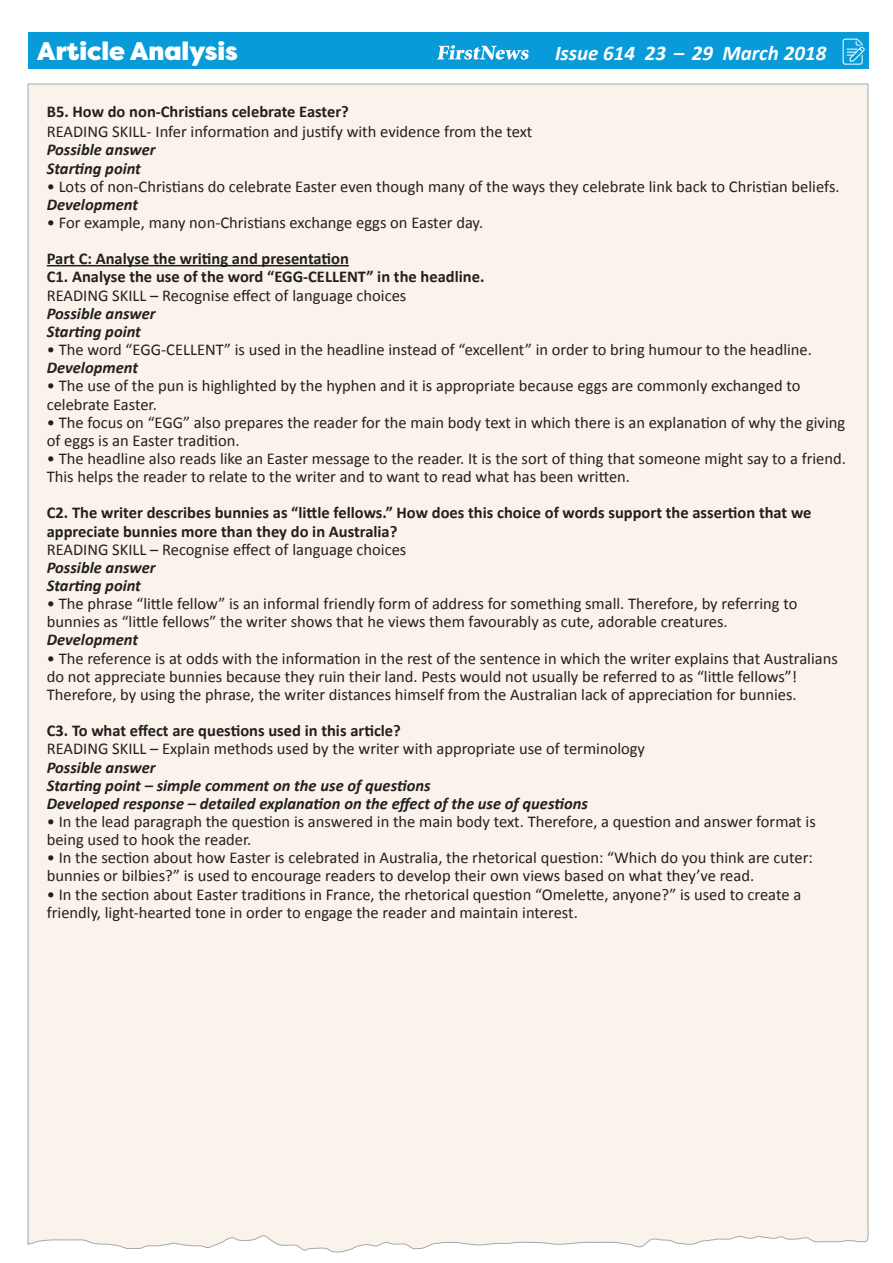
<style>
.page{position:relative;width:893px;height:1263px;background:#fff}
.page>*{position:absolute;margin:0;border:0;box-sizing:border-box;transform-origin:0 0}
.t1{font:900 25.5px "Filson Pro";color:#fff}
.t2{font:italic 700 21px "Calibri";color:#fff}
.t3{font:16.5px/18.1px "Calibri";color:#231f20}
.t4{font:700 16.5px/18.1px "Calibri";color:#231f20}
.t5{font:italic 700 16.5px "Calibri";color:#231f20}
</style>
<div class="page">
<div style="left:27px;top:83px;width:842px;height:1169px;background:#faf3eb"></div>
<div style="left:29px;top:33px;width:840px;height:36px;background:#099bd9"></div>
<svg style="left:437px;top:45px;width:92px;height:15px"></svg>
<svg style="left:842px;top:38px;width:23px;height:27px"></svg>
<hr style="left:47px;top:265px;width:302px;height:1px;background:#231f20">
<h1 class="t1" style="left:37px;top:35px;width:202px">Article Analysis</h1>
<p class="t2" style="left:555px;top:39px;width:273px">Issue 614 23 – 29 March 2018</p>
<p class="t4" style="left:47px;top:103px;width:304px">B5. How do non-Christians celebrate Easter?</p>
<p class="t3" style="left:47px;top:123px;width:487px">READING SKILL- Infer information and justify with evidence from the text</p>
<p class="t5" style="left:47px;top:139px;width:110px">Possible answer</p>
<p class="t5" style="left:47px;top:158px;width:96px">Starting point</p>
<p class="t3" style="left:47px;top:177px;width:794px">• Lots of non-Christians do celebrate Easter even though many of the ways they celebrate link back to Christian beliefs.</p>
<p class="t5" style="left:47px;top:194px;width:93px">Development</p>
<p class="t3" style="left:47px;top:213px;width:438px">• For example, many non-Christians exchange eggs on Easter day.</p>
<p class="t4" style="left:47px;top:250px;width:304px">Part C: Analyse the writing and presentation</p>
<p class="t4" style="left:47px;top:268px;width:439px">C1. Analyse the use of the word “EGG-CELLENT” in the headline.</p>
<p class="t3" style="left:47px;top:286px;width:361px">READING SKILL – Recognise effect of language choices</p>
<p class="t5" style="left:47px;top:303px;width:110px">Possible answer</p>
<p class="t5" style="left:47px;top:321px;width:96px">Starting point</p>
<p class="t3" style="left:47px;top:341px;width:767px">• The word “EGG-CELLENT” is used in the headline instead of “excellent” in order to bring humour to the headline.</p>
<p class="t5" style="left:47px;top:357px;width:93px">Development</p>
<p class="t3" style="left:47px;top:377px;width:755px">• The use of the pun is highlighted by the hyphen and it is appropriate because eggs are commonly exchanged to celebrate Easter.</p>
<p class="t3" style="left:47px;top:413px;width:800px">• The focus on “EGG” also prepares the reader for the main body text in which there is an explanation of why the giving of eggs is an Easter tradition.</p>
<p class="t3" style="left:47px;top:449px;width:801px">• The headline also reads like an Easter message to the reader. It is the sort of thing that someone might say to a friend.<br>This helps the reader to relate to the writer and to want to read what has been written.</p>
<p class="t4" style="left:47px;top:504px;width:766px">C2. The writer describes bunnies as “little fellows.” How does this choice of words support the assertion that we appreciate bunnies more than they do in Australia?</p>
<p class="t3" style="left:47px;top:540px;width:361px">READING SKILL – Recognise effect of language choices</p>
<p class="t5" style="left:47px;top:557px;width:110px">Possible answer</p>
<p class="t5" style="left:47px;top:575px;width:96px">Starting point</p>
<p class="t3" style="left:47px;top:595px;width:752px">• The phrase “little fellow” is an informal friendly form of address for something small. Therefore, by referring to bunnies as “little fellows” the writer shows that he views them favourably as cute, adorable creatures.</p>
<p class="t5" style="left:47px;top:629px;width:93px">Development</p>
<p class="t3" style="left:47px;top:649px;width:792px">• The reference is at odds with the information in the rest of the sentence in which the writer explains that Australians do not appreciate bunnies because they ruin their land. Pests would not usually be referred to as “little fellows”!<br>Therefore, by using the phrase, the writer distances himself from the Australian lack of appreciation for bunnies.</p>
<p class="t4" style="left:47px;top:722px;width:356px">C3. To what effect are questions used in this article?</p>
<p class="t3" style="left:47px;top:740px;width:600px">READING SKILL – Explain methods used by the writer with appropriate use of terminology</p>
<p class="t5" style="left:47px;top:756px;width:110px">Possible answer</p>
<p class="t5" style="left:47px;top:775px;width:385px">Starting point – simple comment on the use of questions</p>
<p class="t5" style="left:47px;top:793px;width:543px">Developed response – detailed explanation on the effect of the use of questions</p>
<p class="t3" style="left:47px;top:812px;width:770px">• In the lead paragraph the question is answered in the main body text. Therefore, a question and answer format is being used to hook the reader.</p>
<p class="t3" style="left:47px;top:849px;width:768px">• In the section about how Easter is celebrated in Australia, the rhetorical question: “Which do you think are cuter: bunnies or bilbies?” is used to encourage readers to develop their own views based on what they’ve read.</p>
<p class="t3" style="left:47px;top:885px;width:756px">• In the section about Easter traditions in France, the rhetorical question “Omelette, anyone?” is used to create a friendly, light-hearted tone in order to engage the reader and maintain interest.</p>
</div>
